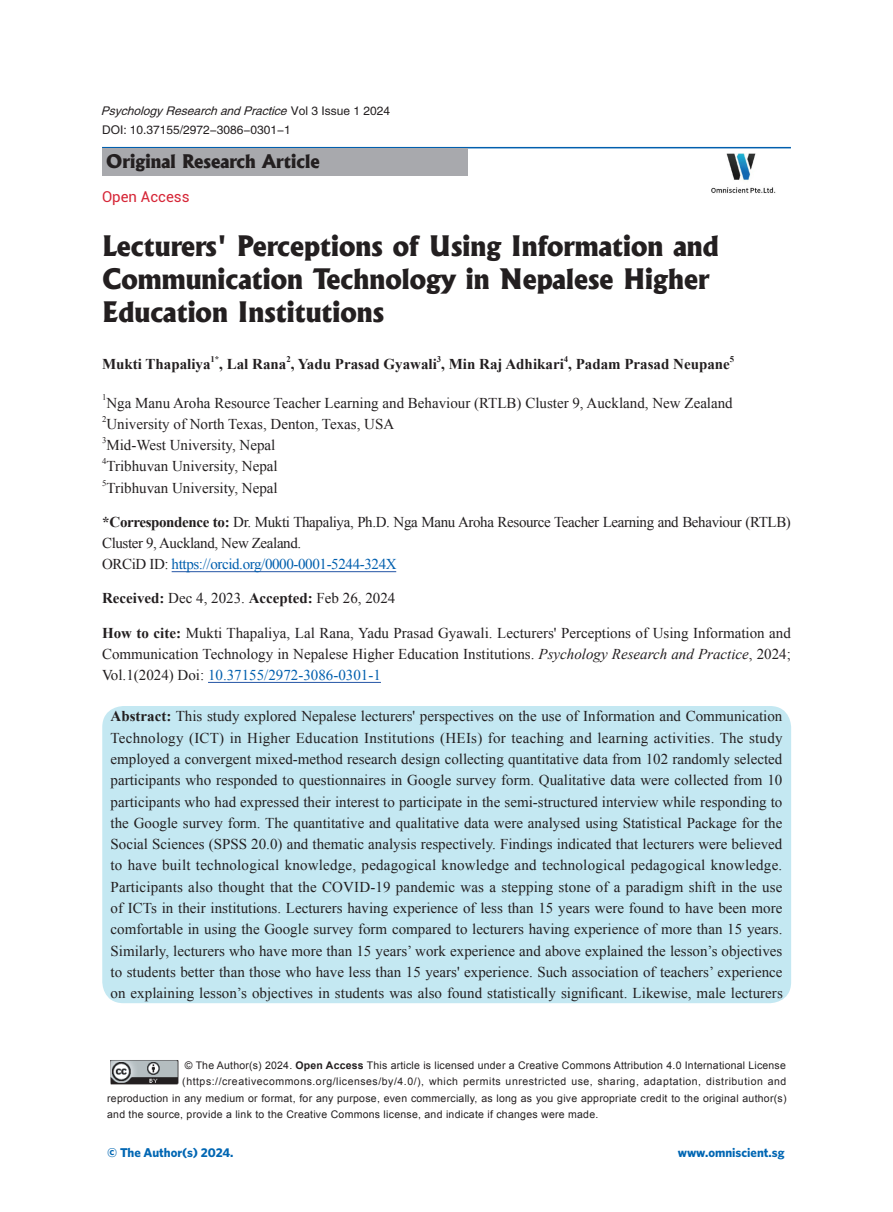
<style>
.page{position:relative;width:893px;height:1212px;background:#fff}
.page>*{position:absolute;margin:0;border:0;box-sizing:border-box;transform-origin:0 0}
.t1{font:800 27px/33px "Albertus";color:#231f20}
.t2{font:800 18px "Albertus";color:#231f20}
.t3{font:15px/21.3px "Times New Roman";color:#231f20;text-align:justify}
.t4{font:15px/21.3px "Times New Roman";letter-spacing:-.025em;color:#231f20}
.t5{font:700 15px "Times New Roman";color:#231f20}
.t6{font:15px "Roboto";color:#d62637}
.t7{font:700 12.75px "Whitney";color:#0166b3}
.t8{font:12px/18.6px "FZHTK GBK1 0";color:#231f20}
.t9{font:10.5px "Arial";letter-spacing:.025em;color:#231f20}
.t10{font:10.5px "Arial";letter-spacing:.05em;color:#231f20}
.t11{font:700 8.7px "Times New Roman";color:#231f20}
.t12{font:8.7px "Times New Roman";color:#231f20}
.s1{font-style:italic}
.s2{font-weight:700}
.s3{color:#015fae}
</style>
<div class="page">
<img style="left:110px;top:1060px;width:69px;height:25px">
<hr style="left:102px;top:147px;width:689px;height:1px;background:#015fae">
<img style="left:711px;top:154px;width:65px;height:39px">
<hr style="left:172px;top:571px;width:224px;height:1px;background:#2455a5">
<hr style="left:208px;top:682px;width:173px;height:1px;background:#2455a5">
<div style="left:102px;top:148px;width:366px;height:28px;background:#a8a9ad"></div>
<div style="left:102px;top:706px;width:689px;height:297px;background:#c4e8f2;border-radius:21px"></div>
<p class="t8" style="left:101px;top:102px;width:291px"><span class="s1">PsychologyResearchandPractice</span> V o l 3 I s s u e 1 2 0 2 4<br>DOI: 10.37155/2972-3086-0301-1</p>
<p class="t2" style="left:106px;top:151px;width:215px">Original Research Article</p>
<p class="t6" style="left:102px;top:186px;width:89px">Open Access</p>
<h1 class="t1" style="left:102px;top:230px;width:618px">Lecturers' Perceptions of Using Information and<br>Communication Technology in Nepalese Higher<br>Education Institutions</h1>
<p class="t5" style="left:102px;top:354px;width:110px">Mukti Thapaliya</p>
<p class="t11" style="left:211px;top:353px;width:10px">1*</p>
<p class="t5" style="left:219px;top:354px;width:512px">, Lal Rana , Yadu Prasad Gyawali , Min Raj Adhikari , Padam Prasad Neupane</p>
<p class="t11" style="left:286px;top:353px;width:6px">2</p>
<p class="t11" style="left:437px;top:353px;width:6px">3</p>
<p class="t11" style="left:564px;top:353px;width:6px">4</p>
<p class="t11" style="left:730px;top:353px;width:6px">5</p>
<p class="t12" style="left:102px;top:392px;width:6px">1</p>
<p class="t3" style="left:106px;top:392px;width:628px">Nga Manu Aroha Resource Teacher Learning and Behaviour (RTLB) Cluster 9, Auckland, New Zealand</p>
<p class="t12" style="left:102px;top:413px;width:6px">2</p>
<p class="t3" style="left:106px;top:413px;width:289px">University of North Texas, Denton, Texas, USA</p>
<p class="t12" style="left:102px;top:434px;width:6px">3</p>
<p class="t3" style="left:106px;top:434px;width:171px">Mid-West University, Nepal</p>
<p class="t12" style="left:102px;top:456px;width:6px">4</p>
<p class="t3" style="left:106px;top:455px;width:173px">Tribhuvan University, Nepal</p>
<p class="t12" style="left:102px;top:477px;width:6px">5</p>
<p class="t3" style="left:106px;top:477px;width:173px">Tribhuvan University, Nepal</p>
<p class="t4" style="left:102px;top:511px;width:690px"><span class="s2">*Correspondence to:</span> Dr. Mukti Thapaliya, Ph.D. Nga Manu Aroha Resource Teacher Learning and Behaviour (RTLB)<br>Cluster 9, Auckland, New Zealand.<br>ORCiD ID: <span class="s3">https://orcid.org/0000-0001-5244-324X</span></p>
<p class="t3" style="left:102px;top:587px;width:295px"><span class="s2">Received:</span> Dec 4, 2023. <span class="s2">Accepted:</span> Feb 26, 2024</p>
<p class="t3" style="left:102px;top:622px;width:690px"><span class="s2">How to cite:</span> Mukti Thapaliya, Lal Rana, Yadu Prasad Gyawali. Lecturers' Perceptions of Using Information and Communication Technology in Nepalese Higher Education Institutions. <span class="s1">Psychology Research and Practice</span>, 2024; Vol.1(2024) Doi: <span class="s3">10.37155/2972-3086-0301-1</span></p>
<p class="t3" style="left:111px;top:705px;width:674px"><span class="s2">Abstract:</span> This study explored Nepalese lecturers' perspectives on the use of Information and Communication Technology (ICT) in Higher Education Institutions (HEIs) for teaching and learning activities. The study employed a convergent mixed-method research design collecting quantitative data from 102 randomly selected participants who responded to questionnaires in Google survey form. Qualitative data were collected from 10 participants who had expressed their interest to participate in the semi-structured interview while responding to the Google survey form. The quantitative and qualitative data were analysed using Statistical Package for the Social Sciences (SPSS 20.0) and thematic analysis respectively. Findings indicated that lecturers were believed to have built technological knowledge, pedagogical knowledge and technological pedagogical knowledge.<br>Participants also thought that the COVID-19 pandemic was a stepping stone of a paradigm shift in the use of ICTs in their institutions. Lecturers having experience of less than 15 years were found to have been more comfortable in using the Google survey form compared to lecturers having experience of more than 15 years.<br>Similarly, lecturers who have more than 15 years’ work experience and above explained the lesson’s objectives to students better than those who have less than 15 years' experience. Such association of teachers’ experience on explaining lesson’s objectives in students was also found statistically significant. Likewise, male lecturers</p>
<p class="t9" style="left:185px;top:1058px;width:603px">© The Author(s) 2024. <span class="s2">Open Access</span> This article is licensed under a Creative Commons Attribution 4.0 International License</p>
<p class="t10" style="left:182px;top:1075px;width:606px">(https://creativecommons.org/licenses/by/4.0/), which permits unrestricted use, sharing, adaptation, distribution and</p>
<p class="t9" style="left:107px;top:1091px;width:681px">reproduction in any medium or format, for any purpose, even commercially, as long as you give appropriate credit to the original author(s)</p>
<p class="t9" style="left:107px;top:1108px;width:493px">and the source, provide a link to the Creative Commons license, and indicate if changes were made.</p>
<p class="t7" style="left:107px;top:1144px;width:128px">© The Author(s) 2024.</p>
<p class="t7" style="left:678px;top:1144px;width:108px">www.omniscient.sg</p>
</div>
